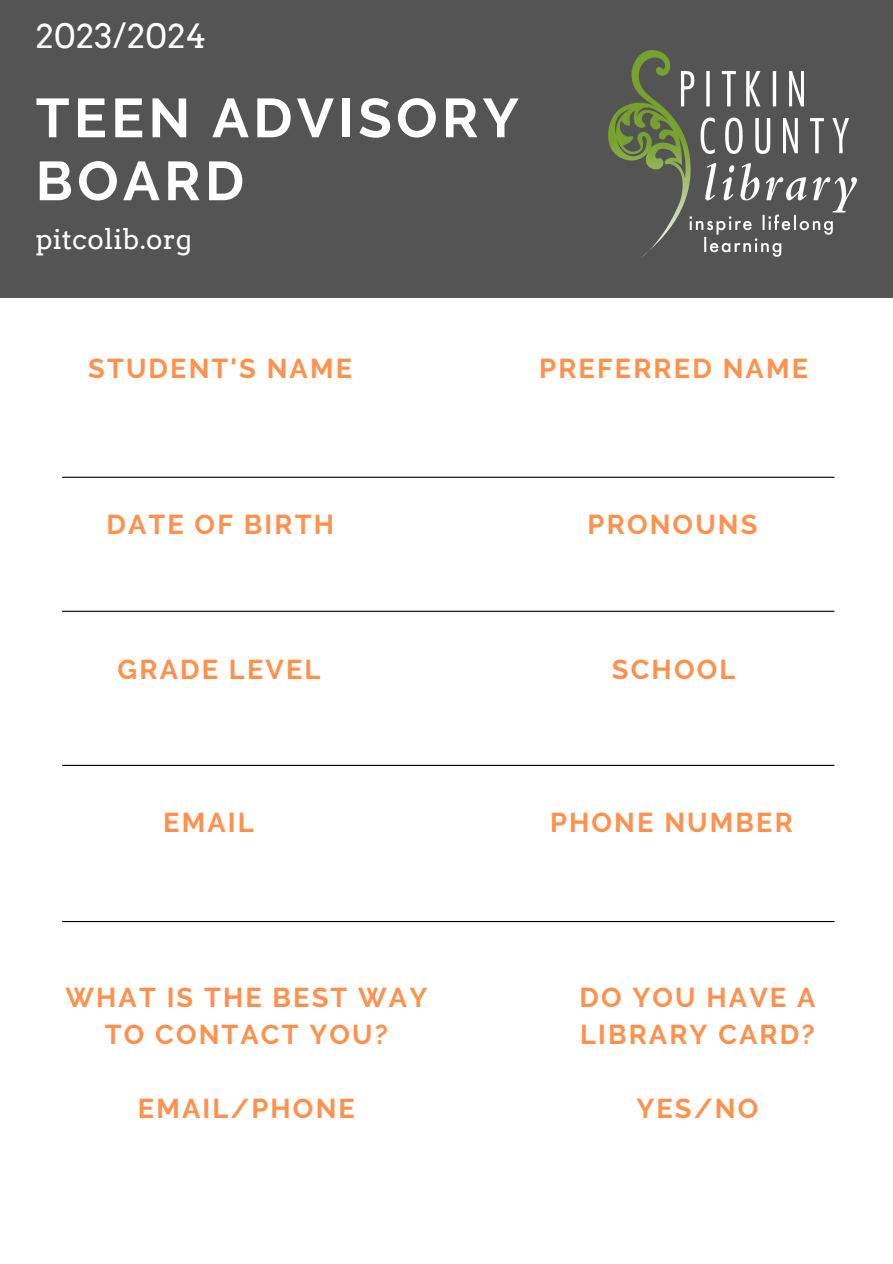
<style>
.page{position:relative;width:893px;height:1264px;background:#fff}
.page>*{position:absolute;margin:0;border:0;box-sizing:border-box;transform-origin:0 0}
.t1{font:700 54.75px/63px "Raleway";letter-spacing:.08em;color:#fff}
.t2{font:33.45px "Arvo";letter-spacing:.01em;color:#fff}
.t3{font:27.45px "Arvo";letter-spacing:.01em;color:#fff}
.t4{font:700 27.15px/37px "Raleway";letter-spacing:.08em;color:#ff914d;text-align:center}
</style>
<div class="page">
<div style="left:0;top:0;width:892px;height:297px;background:#545454"></div>
<hr style="left:62px;top:476px;width:772px;height:2px;background:#000">
<hr style="left:62px;top:610px;width:772px;height:2px;background:#000">
<hr style="left:62px;top:764px;width:772px;height:2px;background:#000">
<hr style="left:62px;top:921px;width:772px;height:1px;background:#000">
<img style="left:608px;top:50px;width:248px;height:207px">
<p class="t2" style="left:36px;top:16px;width:172px">2023/2024</p>
<p class="t1" style="left:36px;top:86px;width:484px">TEEN ADVISORY<br>BOARD</p>
<p class="t3" style="left:36px;top:222px;width:158px">pitcolib.org</p>
<p class="t4" style="left:88px;top:350px;width:265px">STUDENT'S NAME</p>
<p class="t4" style="left:539px;top:350px;width:270px">PREFERRED NAME</p>
<p class="t4" style="left:106px;top:506px;width:229px">DATE OF BIRTH</p>
<p class="t4" style="left:587px;top:506px;width:171px">PRONOUNS</p>
<p class="t4" style="left:118px;top:651px;width:204px">GRADE LEVEL</p>
<p class="t4" style="left:612px;top:651px;width:125px">SCHOOL</p>
<p class="t4" style="left:163px;top:804px;width:92px">EMAIL</p>
<p class="t4" style="left:550px;top:804px;width:244px">PHONE NUMBER</p>
<p class="t4" style="left:65px;top:978px;width:363px">WHAT IS THE BEST WAY<br>TO CONTACT YOU?</p>
<p class="t4" style="left:138px;top:1089px;width:218px">EMAIL/PHONE</p>
<p class="t4" style="left:579px;top:978px;width:237px;text-align:left">DO YOU HAVE A<br>LIBRARY CARD?</p>
<p class="t4" style="left:636px;top:1089px;width:123px">YES/NO</p>
</div>
